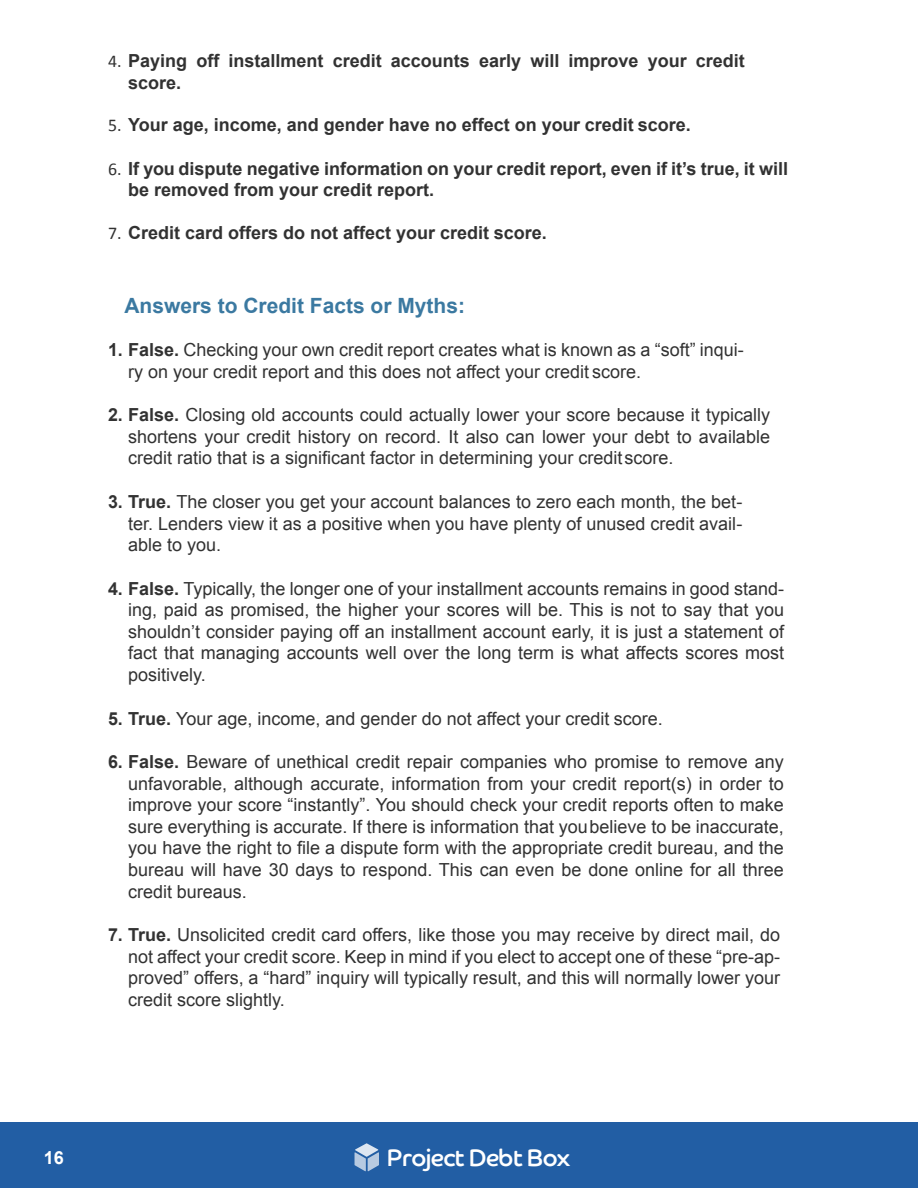
<style>
.page{position:relative;width:918px;height:1188px;background:#fff}
.page>*{position:absolute;margin:0;border:0;box-sizing:border-box;transform-origin:0 0}
.t1{font:23.85px "Co Headline";letter-spacing:-.02em;color:#fff}
.t2{font:700 21px "Arial";color:#3b79a1}
.t3{font:18px/21.6px "Arial";color:#323232;text-align:justify}
.t4{font:700 18px/21.6px "Arial";color:#323232}
.t5{font:700 18px "Arial";color:#fff}
.s1{font-family:"Calibri";font-weight:400}
.s2{font-weight:700}
</style>
<div class="page">
<div style="left:0;top:1122px;width:918px;height:66px;background:#225ea4"></div>
<svg style="left:355px;top:1143px;width:24px;height:28px"></svg>
<p class="t4" style="left:128px;top:51px;width:618px;text-indent:-20px"><span class="s1">4.</span> Paying off installment credit accounts early will improve your credit score.</p>
<p class="t4" style="left:108px;top:115px;width:584px"><span class="s1">5.</span> Your age, income, and gender have no effect on your credit score.</p>
<p class="t4" style="left:128px;top:158px;width:661px;text-indent:-20px"><span class="s1">6.</span> If you dispute negative information on your credit report, even if it’s true, it will be removed from your credit report.</p>
<p class="t4" style="left:108px;top:223px;width:440px"><span class="s1">7.</span> Credit card offers do not affect your credit score.</p>
<p class="t2" style="left:124px;top:291px;width:342px">Answers to Credit Facts or Myths:</p>
<p class="t3" style="left:128px;top:339px;width:617px;text-indent:-20px"><span class="s2">1. False.</span> Checking your own credit report creates what is known as a “soft” inqui&shy;ry on your credit report and this does not affect your credit score.</p>
<p class="t3" style="left:128px;top:404px;width:643px;text-indent:-20px"><span class="s2">2. False.</span> Closing old accounts could actually lower your score because it typically shortens your credit history on record. It also can lower your debt to available credit ratio that is a significant factor in determining your credit score.</p>
<p class="t3" style="left:128px;top:491px;width:616px;text-indent:-20px"><span class="s2">3. True.</span> The closer you get your account balances to zero each month, the bet&shy;ter. Lenders view it as a positive when you have plenty of unused credit avail&shy;able to you.</p>
<p class="t3" style="left:128px;top:578px;width:658px;text-indent:-20px"><span class="s2">4. False.</span> Typically, the longer one of your installment accounts remains in good stand&shy;ing, paid as promised, the higher your scores will be. This is not to say that you shouldn’t consider paying off an installment account early, it is just a statement of fact that managing accounts well over the long term is what affects scores most positively.</p>
<p class="t3" style="left:108px;top:708px;width:556px"><span class="s2">5. True.</span> Your age, income, and gender do not affect your credit score.</p>
<p class="t3" style="left:128px;top:751px;width:657px;text-indent:-20px"><span class="s2">6. False.</span> Beware of unethical credit repair companies who promise to remove any unfavorable, although accurate, information from your credit report(s) in order to improve your score “instantly”. You should check your credit reports often to make sure everything is accurate. If there is information that you believe to be inaccurate, you have the right to file a dispute form with the appropriate credit bureau, and the bureau will have 30 days to respond. This can even be done online for all three credit bureaus.</p>
<p class="t3" style="left:128px;top:924px;width:653px;text-indent:-20px"><span class="s2">7. True.</span> Unsolicited credit card offers, like those you may receive by direct mail, do not affect your credit score. Keep in mind if you elect to accept one of these “pre-ap&shy;proved” offers, a “hard” inquiry will typically result, and this will normally lower your credit score slightly.</p>
<p class="t5" style="left:44px;top:1146px;width:22px">16</p>
<h1 class="t1" style="left:387px;top:1144px;width:185px">Project Debt Box</h1>
</div>
